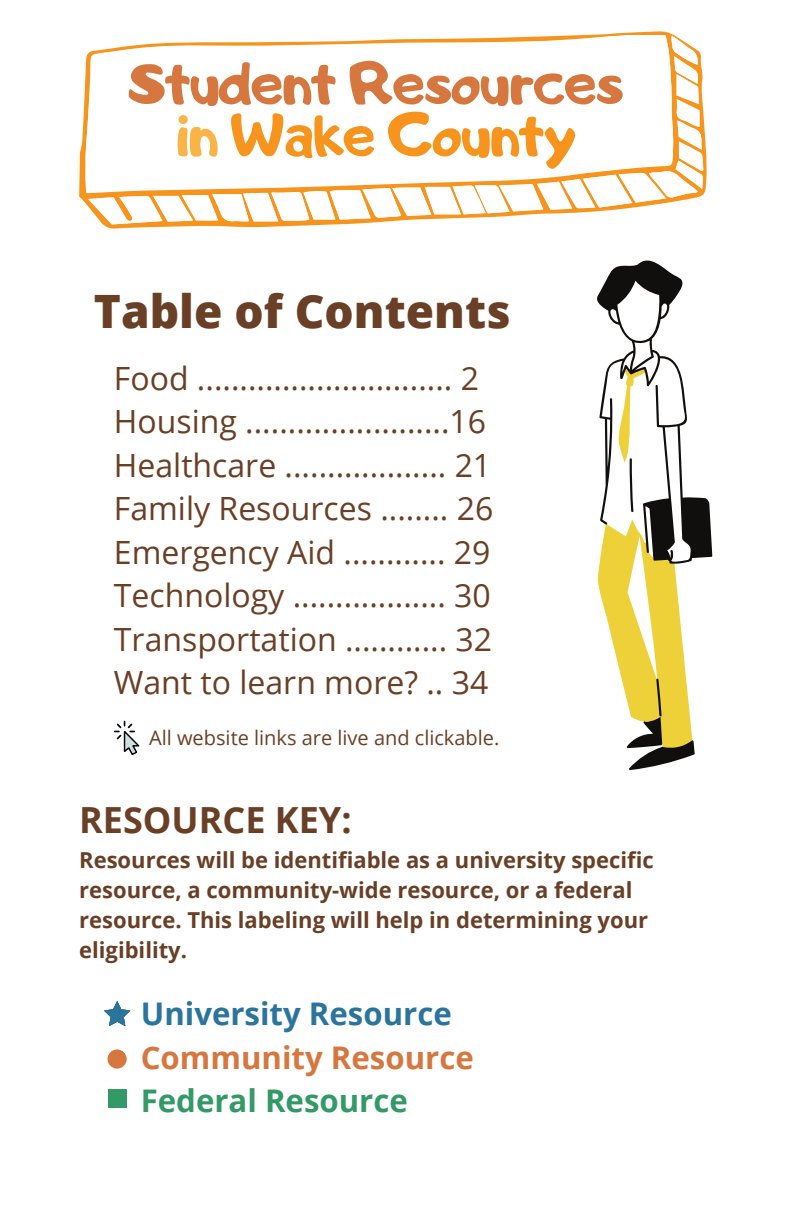
<style>
.page{position:relative;width:792px;height:1224px;background:#fff}
.page>*{position:absolute;margin:0;border:0;box-sizing:border-box;transform-origin:0 0}
.t1{font:73.8px/51.8px "Adigiana Extreme";color:#d5773f;text-align:center}
.t2{font:800 46px "Open Sans";color:#693f26}
.t3{font:700 36px "Open Sans";color:#693f26}
.t4{font:32px/43.6px "Open Sans";color:#693f26}
.t5{font:700 31.2px "Open Sans";color:#2b749b}
.t6{font:700 31.2px "Open Sans";color:#d5773f}
.t7{font:700 31.2px "Open Sans";color:#396}
.t8{font:700 22px/30px "Open Sans";color:#693f26}
.t9{font:20px "Open Sans";color:#693f26}
.s1{color:#f9b347}
.s2{color:#f7941d}
</style>
<div class="page">
<svg style="left:597px;top:260px;width:115px;height:510px"></svg>
<svg style="left:79px;top:31px;width:628px;height:198px"></svg>
<svg style="left:85px;top:35px;width:618px;height:189px"></svg>
<svg style="left:104px;top:1001px;width:26px;height:25px"></svg>
<div style="left:108px;top:1049px;width:19px;height:20px;background:#d5773f;border-radius:50%"></div>
<div style="left:108px;top:1089px;width:19px;height:19px;background:#396"></div>
<svg style="left:114px;top:721px;width:25px;height:34px"></svg>
<h1 class="t1" style="left:129px;top:51px;width:496px">Student Resources <span class="s1">in</span> <span class="s2">Wake County</span></h1>
<h2 class="t2" style="left:94px;top:279px;width:418px">Table of Contents</h2>
<p class="t4" style="left:114px;top:356px;width:381px">Food .............................. 2<br>Housing ........................16<br>Healthcare ................... 21<br>Family Resources ........ 26<br>Emergency Aid ............ 29<br>Technology .................. 30<br>Transportation ............ 32<br>Want to learn more? .. 34</p>
<p class="t9" style="left:149px;top:724px;width:352px">All website links are live and clickable.</p>
<p class="t3" style="left:79px;top:795px;width:274px">RESOURCE KEY:</p>
<p class="t8" style="left:79px;top:844px;width:576px">Resources will be identifiable as a university specific resource, a community-wide resource, or a federal resource. This labeling will help in determining your eligibility.</p>
<p class="t5" style="left:141px;top:992px;width:312px">University Resource</p>
<p class="t6" style="left:141px;top:1035px;width:334px">Community Resource</p>
<p class="t7" style="left:141px;top:1078px;width:269px">Federal Resource</p>
</div>
